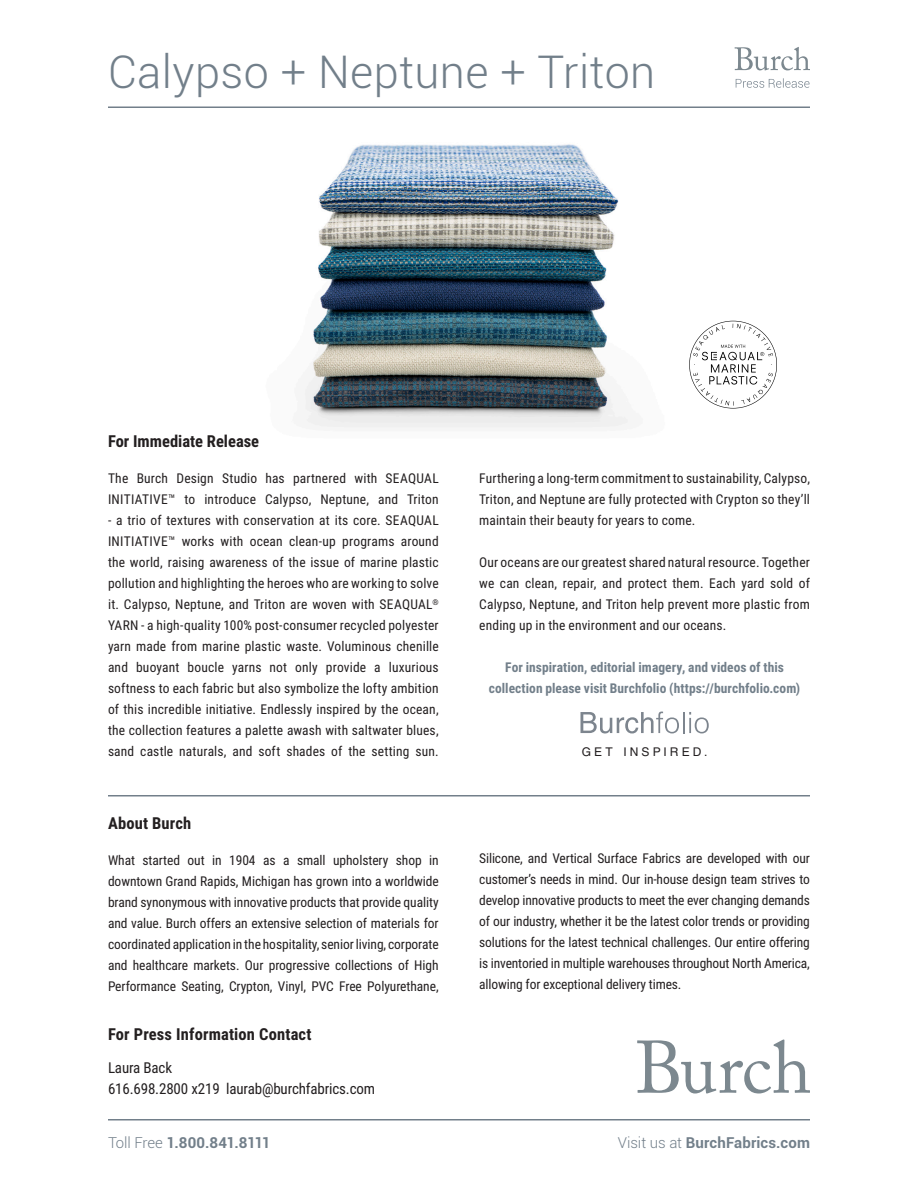
<style>
.page{position:relative;width:918px;height:1188px;background:#fff}
.page>*{position:absolute;margin:0;border:0;box-sizing:border-box;transform-origin:0 0}
.t1{font:300 45px "Roboto";letter-spacing:.01em;color:#727f8a}
.t2{font:700 16.5px "Roboto Condensed";letter-spacing:.01em;color:#231f20}
.t3{font:15px "Roboto Condensed";letter-spacing:-.01em;color:#231f20}
.t4{font:700 15px "Roboto";letter-spacing:.01em;color:#727f8a}
.t5{font:700 15px "Roboto";letter-spacing:-.025em;color:#727f8a}
.Bullet_Points{font:13.5px/21px "Roboto Condensed";letter-spacing:.01em;color:#231f20;text-align:justify}
.Bullet_Points-2{font:700 13.5px/21px "Roboto Condensed";letter-spacing:.005em;color:#727f8a;text-align:center}
.t6{font:12px "Helvetica";letter-spacing:.26em;color:#231f20}
.s1{font-weight:300}
</style>
<div class="page">
<img style="left:304px;top:144px;width:324px;height:284px">
<hr style="left:108px;top:1119px;width:702px;height:1px;background:#727f8a">
<svg style="left:637px;top:1040px;width:173px;height:54px"></svg>
<svg style="left:580px;top:712px;width:129px;height:22px"></svg>
<svg style="left:735px;top:47px;width:75px;height:23px"></svg>
<svg style="left:736px;top:78px;width:73px;height:10px"></svg>
<hr style="left:108px;top:106px;width:702px;height:2px;background:#727f8a">
<hr style="left:108px;top:795px;width:702px;height:1px;background:#727f8a">
<svg style="left:689px;top:321px;width:88px;height:88px"></svg>
<p class="t1" style="left:108px;top:41px;width:549px">Calypso + Neptune + Triton</p>
<p class="t2" style="left:108px;top:430px;width:153px">For Immediate Release</p>
<p class="Bullet_Points" style="left:108px;top:467px;width:332px">The Burch Design Studio has partnered with SEAQUAL<br>INITIATIVE™ to introduce Calypso, Neptune, and Triton</p>
<p class="Bullet_Points" style="left:108px;top:509px;width:332px">- a trio of textures with conservation at its core. SEAQUAL INITIATIVE™ works with ocean clean-up programs around the world, raising awareness of the issue of marine plastic pollution and highlighting the heroes who are working to solve it. Calypso, Neptune, and Triton are woven with SEAQUAL<sup>® </sup>YARN - a high-quality 100% post-consumer recycled polyester yarn made from marine plastic waste. Voluminous chenille and buoyant boucle yarns not only provide a luxurious softness to each fabric but also symbolize the lofty ambition of this incredible initiative. Endlessly inspired by the ocean, the collection features a palette awash with saltwater blues, sand castle naturals, and soft shades of the setting sun.</p>
<p class="Bullet_Points" style="left:479px;top:467px;width:332px">Furthering a long-term commitment to sustainability, Calypso, Triton, and Neptune are fully protected with Crypton so they’ll maintain their beauty for years to come.</p>
<p class="Bullet_Points" style="left:479px;top:551px;width:332px">Our oceans are our greatest shared natural resource. Together we can clean, repair, and protect them. Each yard sold of Calypso, Neptune, and Triton help prevent more plastic from ending up in the environment and our oceans.</p>
<p class="Bullet_Points-2" style="left:489px;top:656px;width:313px">For inspiration, editorial imagery, and videos of this collection please visit Burchfolio (https://burchfolio.com)</p>
<p class="t6" style="left:582px;top:745px;width:127px">GET INSPIRED.</p>
<p class="t2" style="left:108px;top:812px;width:85px">About Burch</p>
<p class="Bullet_Points" style="left:108px;top:849px;width:332px">What started out in 1904 as a small upholstery shop in downtown Grand Rapids, Michigan has grown into a worldwide brand synonymous with innovative products that provide quality and value. Burch offers an extensive selection of materials for coordinated application in the hospitality, senior living, corporate and healthcare markets. Our progressive collections of High Performance Seating, Crypton, Vinyl, PVC Free Polyurethane,</p>
<p class="t2" style="left:108px;top:1022px;width:205px">For Press Information Contact</p>
<p class="t3" style="left:108px;top:1057px;width:66px">Laura Back</p>
<p class="t3" style="left:108px;top:1078px;width:269px">616.698.2800 x219 laurab@burchfabrics.com</p>
<p class="t5" style="left:108px;top:1132px;width:164px"><span class="s1">Toll Free</span> 1.800.841.8111</p>
<p class="t4" style="left:618px;top:1132px;width:194px"><span class="s1">Visit us at</span> BurchFabrics.com</p>
<p class="Bullet_Points" style="left:479px;top:847px;width:332px">Silicone, and Vertical Surface Fabrics are developed with our customer’s needs in mind. Our in-house design team strives to develop innovative products to meet the ever changing demands of our industry, whether it be the latest color trends or providing solutions for the latest technical challenges. Our entire offering is inventoried in multiple warehouses throughout North America, allowing for exceptional delivery times.</p>
</div>
